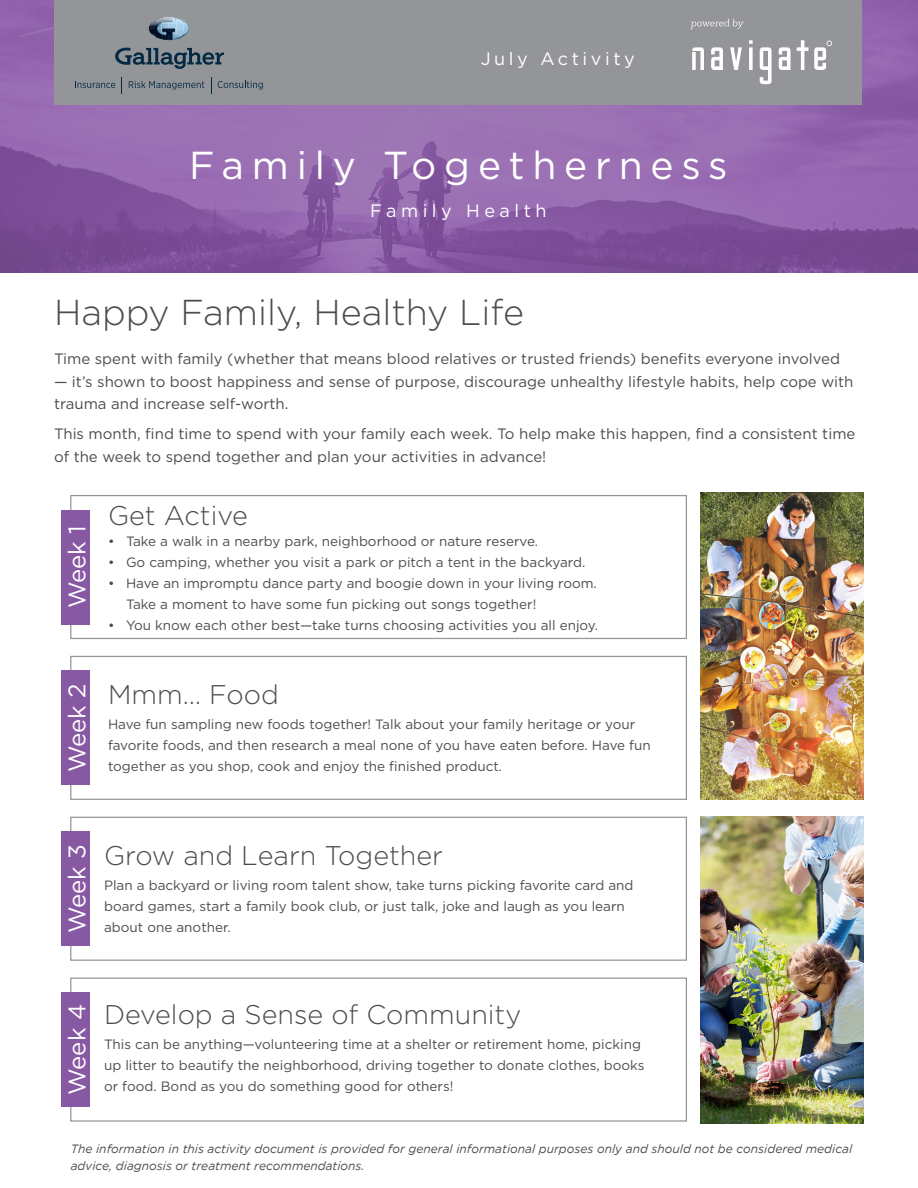
<style>
.page{position:relative;width:918px;height:1188px;background:#fff}
.page>*{position:absolute;margin:0;border:0;box-sizing:border-box;transform-origin:0 0}
.t1{font:39px "Gotham";letter-spacing:.2em;color:#fff}
.t2{font:300 36px "Gotham";color:#4b4c4d}
.t3{font:300 27px "Gotham";color:#4b4c4d}
.t4{font:24px "Gotham";color:#fff}
.t5{font:18px "Gotham";letter-spacing:.25em;color:#fff}
.t6{font:18px "Gotham";letter-spacing:.215em;color:#fff}
.t7{font:15px/22.5px "Gotham";color:#4b4c4d}
.t8{font:13.5px/21px "Gotham";color:#4b4c4d}
.t9{font:italic 12px "Gotham";color:#4b4c4d}
</style>
<div class="page">
<div style="left:70px;top:495px;width:617px;height:144px;border:1px solid #939598"></div>
<div style="left:70px;top:817px;width:617px;height:144px;border:1px solid #939598"></div>
<div style="left:70px;top:656px;width:617px;height:144px;border:1px solid #939598"></div>
<div style="left:70px;top:978px;width:617px;height:144px;border:1px solid #939598"></div>
<svg style="left:0;top:0;width:918px;height:273px;background:#8e61a8"></svg>
<div style="left:61px;top:510px;width:29px;height:114px;background:#8859a3"></div>
<div style="left:61px;top:832px;width:29px;height:114px;background:#8859a3"></div>
<div style="left:61px;top:671px;width:29px;height:114px;background:#8859a3"></div>
<div style="left:61px;top:992px;width:29px;height:115px;background:#8859a3"></div>
<img style="left:700px;top:817px;width:164px;height:307px">
<img style="left:700px;top:493px;width:164px;height:307px">
<div style="left:54px;top:0;width:808px;height:105px;background:#939598"></div>
<svg style="left:115px;top:48px;width:109px;height:21px"></svg>
<svg style="left:149px;top:17px;width:41px;height:23px"></svg>
<svg style="left:75px;top:81px;width:40px;height:7px"></svg>
<svg style="left:129px;top:81px;width:75px;height:9px"></svg>
<svg style="left:218px;top:81px;width:45px;height:9px"></svg>
<svg style="left:211px;top:77px;width:1px;height:16px"></svg>
<svg style="left:749px;top:40px;width:4px;height:4px"></svg>
<svg style="left:711px;top:47px;width:12px;height:23px"></svg>
<svg style="left:779px;top:47px;width:12px;height:23px"></svg>
<svg style="left:760px;top:47px;width:12px;height:37px"></svg>
<svg style="left:730px;top:47px;width:12px;height:23px"></svg>
<svg style="left:749px;top:47px;width:4px;height:23px"></svg>
<svg style="left:692px;top:47px;width:12px;height:23px"></svg>
<svg style="left:797px;top:40px;width:35px;height:30px"></svg>
<svg style="left:691px;top:19px;width:53px;height:10px"></svg>
<p class="t6" style="left:481px;top:48px;width:156px">July Activity</p>
<p class="t1" style="left:189px;top:140px;width:540px">Family Togetherness</p>
<p class="t5" style="left:370px;top:199px;width:178px">Family Health</p>
<p class="t2" style="left:54px;top:293px;width:472px">Happy Family, Healthy Life</p>
<p class="t7" style="left:54px;top:348px;width:788px">Time spent with family (whether that means blood relatives or trusted friends) benefits everyone involved</p>
<p class="t7" style="left:54px;top:370px;width:801px">— it’s shown to boost happiness and sense of purpose, discourage unhealthy lifestyle habits, help cope with trauma and increase self-worth.</p>
<p class="t7" style="left:54px;top:423px;width:803px">This month, find time to spend with your family each week. To help make this happen, find a consistent time of the week to spend together and plan your activities in advance!</p>
<p class="t4" style="left:62px;top:608px;width:84px;rotate:-90deg">Week 1</p>
<p class="t4" style="left:62px;top:772px;width:90px;rotate:-90deg">Week 2</p>
<p class="t3" style="left:108px;top:501px;width:142px">Get Active</p>
<p class="t8" style="left:108px;top:531px;width:432px">• Take a walk in a nearby park, neighborhood or nature reserve.</p>
<p class="t8" style="left:108px;top:552px;width:479px">• Go camping, whether you visit a park or pitch a tent in the backyard.</p>
<p class="t8" style="left:126px;top:573px;width:472px;text-indent:-18px">• Have an impromptu dance party and boogie down in your living room.<br>Take a moment to have some fun picking out songs together!</p>
<p class="t8" style="left:108px;top:615px;width:492px">• You know each other best—take turns choosing activities you all enjoy.</p>
<p class="t3" style="left:108px;top:680px;width:172px">Mmm… Food</p>
<p class="t8" style="left:108px;top:714px;width:544px">Have fun sampling new foods together! Talk about your family heritage or your favorite foods, and then research a meal none of you have eaten before. Have fun together as you shop, cook and enjoy the finished product.</p>
<p class="t4" style="left:62px;top:933px;width:90px;rotate:-90deg">Week 3</p>
<p class="t3" style="left:104px;top:841px;width:341px">Grow and Learn Together</p>
<p class="t8" style="left:104px;top:875px;width:531px">Plan a backyard or living room talent show, take turns picking favorite card and board games, start a family book club, or just talk, joke and laugh as you learn about one another.</p>
<p class="t4" style="left:62px;top:1095px;width:92px;rotate:-90deg">Week 4</p>
<p class="t3" style="left:104px;top:999px;width:419px">Develop a Sense of Community</p>
<p class="t8" style="left:104px;top:1034px;width:542px">This can be anything—volunteering time at a shelter or retirement home, picking up litter to beautify the neighborhood, driving together to donate clothes, books or food. Bond as you do something good for others!</p>
<p class="t9" style="left:71px;top:1143px;width:783px">The information in this activity document is provided for general informational purposes only and should not be considered medical</p>
<p class="t9" style="left:71px;top:1159px;width:295px">advice, diagnosis or treatment recommendations.</p>
</div>
